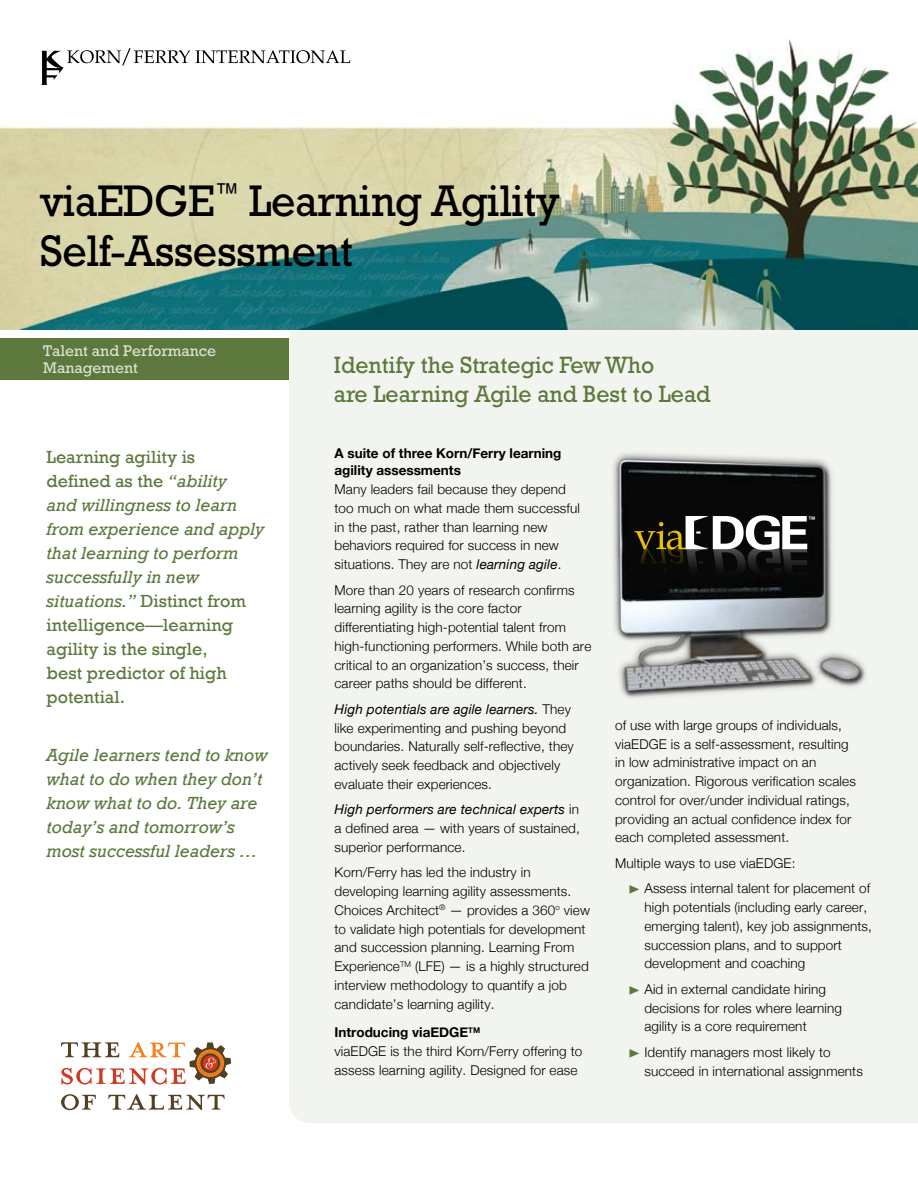
<style>
.page{position:relative;width:918px;height:1188px;background:#fff}
.page>*{position:absolute;margin:0;border:0;box-sizing:border-box;transform-origin:0 0}
.t1{font:45px/49.9px "Rockwell Std";letter-spacing:-.01em;color:#000;scale:.95 1}
.t2{font:24px/28.8px "Rockwell Std";color:#5d783c;scale:.96 1}
.t3{font:18px/24px "Rockwell";color:#5d783c}
.t4{font:italic 18px/24px "Rockwell";color:#5d783c}
.t5{font:15.75px/16.8px "Rockwell Std";color:#dbe1d4}
.t6{font:300 13.5px/18.8px "Helvetica Neue";letter-spacing:.01em;color:#000}
.t7{font:700 13.5px/17.2px "Helvetica Neue";color:#000}
.t8{font:700 8.1px "Rockwell Std";color:#fff}
.s1{font-style:italic}
.s2{font-weight:400;font-style:italic}
.s3{font-weight:700}
.s4{color:#5d783c}
</style>
<div class="page">
<div style="left:0;top:336px;width:315px;height:44px;background:#5d783c"></div>
<div style="left:289px;top:329px;width:629px;height:794px;background:#f2f4ef"></div>
<img style="left:0;top:39px;width:918px;height:290px">
<svg style="left:41px;top:48px;width:309px;height:37px"></svg>
<svg style="left:61px;top:1094px;width:35px;height:16px"></svg>
<svg style="left:108px;top:1094px;width:117px;height:16px"></svg>
<svg style="left:61px;top:1042px;width:170px;height:43px"></svg>
<div style="left:0;top:330px;width:289px;height:8px;background:#fff"></div>
<div style="left:607px;top:448px;width:261px;height:253px;background:#f2f4ef"></div>
<img style="left:612px;top:453px;width:255px;height:250px">
<svg style="left:634px;top:515px;width:177px;height:63px"></svg>
<h1 class="t1" style="left:40px;top:175px;width:549px">viaEDGE<sup>™</sup> Learning Agility<br>Self-Assessment</h1>
<p class="t5" style="left:43px;top:342px;width:174px">Talent and Performance<br>Management</p>
<p class="t3" style="left:47px;top:446px;width:219px">Learning agility is<br>defined as the <span class="s1">“ability<br>and willingness to learn from experience and apply that learning to perform successfully in new situations.”</span> Distinct from intelligence—learning agility is the single,<br>best predictor of high potential.</p>
<h3 class="t4" style="left:47px;top:743px;width:223px">Agile learners tend to know what to do when they don’t know what to do. They are today’s and tomorrow’s most successful leaders …</h3>
<h2 class="t2" style="left:334px;top:350px;width:394px">Identify the Strategic Few Who<br>are Learning Agile and Best to Lead</h2>
<p class="t7" style="left:334px;top:444px;width:229px">A suite of three Korn/Ferry learning agility assessments</p>
<p class="t6" style="left:334px;top:480px;width:247px">Many leaders fail because they depend too much on what made them successful in the past, rather than learning new behaviors required for success in new situations. They are not <span class="s2">learning agile</span>.</p>
<p class="t6" style="left:334px;top:580px;width:258px">More than 20 years of research confirms learning agility is the core factor differentiating high-potential talent from high-functioning performers. While both are critical to an organization’s success, their career paths should be different.</p>
<p class="t6" style="left:334px;top:699px;width:241px"><span class="s2">High potentials are agile learners.</span> They like experimenting and pushing beyond boundaries. Naturally self-reflective, they actively seek feedback and objectively evaluate their experiences.</p>
<p class="t6" style="left:334px;top:800px;width:247px;text-align:justify"><span class="s2">High performers are technical experts</span> in a defined area — with years of sustained, superior performance.</p>
<p class="t6" style="left:334px;top:863px;width:257px">Korn/Ferry has led the industry in developing learning agility assessments.<br>Choices Architect<sup>®</sup> — provides a 360<sup>o</sup> view to validate high potentials for development and succession planning. Learning From Experience<sup>TM</sup> (LFE) — is a highly structured interview methodology to quantify a job candidate’s learning agility.</p>
<p class="t6" style="left:334px;top:1023px;width:249px"><span class="s3">Introducing viaEDGE</span><sup>TM<br></sup>viaEDGE is the third Korn/Ferry offering to assess learning agility. Designed for ease</p>
<p class="t8" style="left:808px;top:514px;width:10px">™</p>
<p class="t6" style="left:615px;top:715px;width:242px">of use with large groups of individuals, viaEDGE is a self-assessment, resulting in low administrative impact on an organization. Rigorous verification scales control for over/under individual ratings, providing an actual confidence index for each completed assessment.</p>
<p class="t6" style="left:615px;top:853px;width:182px">Multiple ways to use viaEDGE:</p>
<p class="t6" style="left:644px;top:879px;width:229px;text-indent:-16px"><span class="s4">◆</span> Assess internal talent for placement of high potentials (including early career, emerging talent), key job assignments, succession plans, and to support development and coaching</p>
<p class="t6" style="left:644px;top:979px;width:199px;text-indent:-16px"><span class="s4">◆</span> Aid in external candidate hiring decisions for roles where learning agility is a core requirement</p>
<p class="t6" style="left:644px;top:1042px;width:220px;text-indent:-16px"><span class="s4">◆</span> Identify managers most likely to succeed in international assignments</p>
</div>
